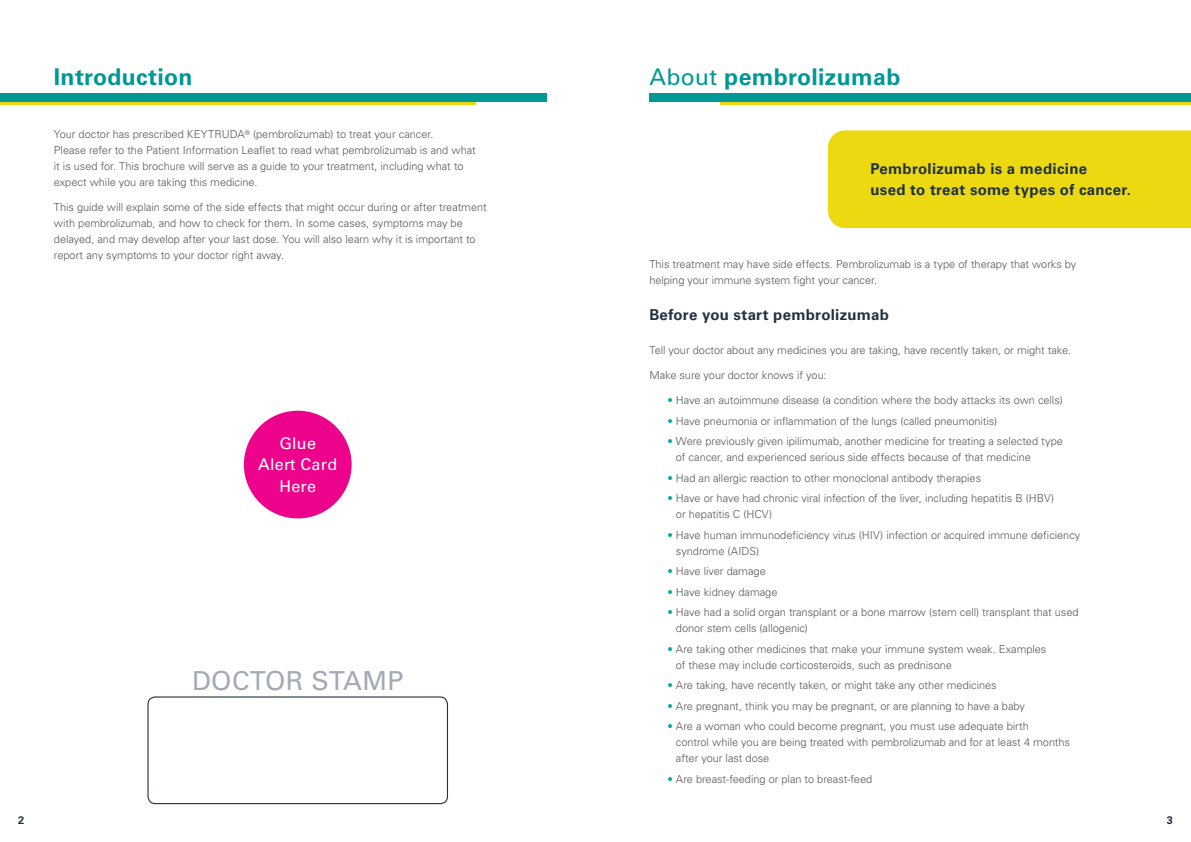
<style>
.page{position:relative;width:1191px;height:842px;background:#fff}
.page>*{position:absolute;margin:0;border:0;box-sizing:border-box;transform-origin:0 0}
.List_Paragraph{font:26.1px "Univers LT Std";letter-spacing:.015em;color:#a4aab5}
.List_Paragraph-2{font:700 23px "Univers LT Std";letter-spacing:.015em;color:#009894}
.List_Paragraph-3{font:16.1px/21.2px "Univers LT Std";letter-spacing:.015em;color:#fff;text-align:center}
.List_Paragraph-4{font:700 15px/21px "Univers LT Std";letter-spacing:.02em;color:#213242}
.List_Paragraph-5{font:300 11px/16px "Univers LT Std";letter-spacing:-.005em;color:#57585a}
.t1{font:700 11px "Univers LT Std";color:#213242}
.s1{font-weight:400}
.s2{color:#00a7a5}
</style>
<div class="page">
<div style="left:0;top:94px;width:546px;height:8px;background:#009894"></div>
<div style="left:649px;top:94px;width:542px;height:8px;background:#009894"></div>
<hr style="left:0;top:102px;width:475px;height:3px;background:#ecd911">
<hr style="left:720px;top:102px;width:471px;height:3px;background:#ecd911">
<div style="left:828px;top:130px;width:363px;height:98px;background:#ecd911"></div>
<div style="left:147px;top:696px;width:301px;height:108px;border:1px solid #213242;border-radius:7px"></div>
<div style="left:244px;top:411px;width:107px;height:107px;background:#ed028c;border-radius:50%"></div>
<p class="List_Paragraph-2" style="left:54px;top:63px;width:140px">Introduction</p>
<p class="List_Paragraph-5" style="left:54px;top:126px;width:423px">Your doctor has prescribed KEYTRUDA<sup>®</sup> (pembrolizumab) to treat your cancer.<br>Please refer to the Patient Information Leaflet to read what pembrolizumab is and what it is used for. This brochure will serve as a guide to your treatment, including what to expect while you are taking this medicine.</p>
<p class="List_Paragraph-5" style="left:54px;top:199px;width:434px">This guide will explain some of the side effects that might occur during or after treatment with pembrolizumab, and how to check for them. In some cases, symptoms may be delayed, and may develop after your last dose. You will also learn why it is important to report any symptoms to your doctor right away.</p>
<p class="List_Paragraph-3" style="left:258px;top:433px;width:80px">Glue<br>Alert Card<br>Here</p>
<p class="List_Paragraph" style="left:192px;top:665px;width:213px">DOCTOR STAMP</p>
<p class="List_Paragraph-2" style="left:649px;top:63px;width:252px"><span class="s1">About</span> pembrolizumab</p>
<p class="List_Paragraph-4" style="left:870px;top:158px;width:262px">Pembrolizumab is a medicine<br>used to treat some types of cancer.</p>
<p class="List_Paragraph-5" style="left:649px;top:256px;width:428px">This treatment may have side effects. Pembrolizumab is a type of therapy that works by helping your immune system fight your cancer.</p>
<p class="List_Paragraph-4" style="left:649px;top:305px;width:241px">Before you start pembrolizumab</p>
<p class="List_Paragraph-5" style="left:649px;top:342px;width:423px">Tell your doctor about any medicines you are taking, have recently taken, or might take.</p>
<p class="List_Paragraph-5" style="left:649px;top:367px;width:179px">Make sure your doctor knows if you:</p>
<p class="List_Paragraph-5" style="left:667px;top:392px;width:397px"><span class="s2">•</span> Have an autoimmune disease (a condition where the body attacks its own cells)</p>
<p class="List_Paragraph-5" style="left:667px;top:413px;width:331px"><span class="s2">•</span> Have pneumonia or inflammation of the lungs (called pneumonitis)</p>
<p class="List_Paragraph-5" style="left:676px;top:433px;width:388px;text-indent:-9px"><span class="s2">•</span> Were previously given ipilimumab, another medicine for treating a selected type of cancer, and experienced serious side effects because of that medicine</p>
<p class="List_Paragraph-5" style="left:667px;top:470px;width:315px"><span class="s2">•</span> Had an allergic reaction to other monoclonal antibody therapies</p>
<p class="List_Paragraph-5" style="left:676px;top:490px;width:380px;text-indent:-9px"><span class="s2">•</span> Have or have had chronic viral infection of the liver, including hepatitis B (HBV) or hepatitis C (HCV)</p>
<p class="List_Paragraph-5" style="left:676px;top:527px;width:406px;text-indent:-9px"><span class="s2">•</span> Have human immunodeficiency virus (HIV) infection or acquired immune deficiency syndrome (AIDS)</p>
<p class="List_Paragraph-5" style="left:667px;top:563px;width:100px"><span class="s2">•</span> Have liver damage</p>
<p class="List_Paragraph-5" style="left:667px;top:584px;width:112px"><span class="s2">•</span> Have kidney damage</p>
<p class="List_Paragraph-5" style="left:676px;top:604px;width:404px;text-indent:-9px"><span class="s2">•</span> Have had a solid organ transplant or a bone marrow (stem cell) transplant that used donor stem cells (allogenic)</p>
<p class="List_Paragraph-5" style="left:676px;top:641px;width:372px;text-indent:-9px"><span class="s2">•</span> Are taking other medicines that make your immune system weak. Examples of these may include corticosteroids, such as prednisone</p>
<p class="List_Paragraph-5" style="left:667px;top:677px;width:331px"><span class="s2">•</span> Are taking, have recently taken, or might take any other medicines</p>
<p class="List_Paragraph-5" style="left:667px;top:698px;width:359px"><span class="s2">•</span> Are pregnant, think you may be pregnant, or are planning to have a baby</p>
<p class="List_Paragraph-5" style="left:676px;top:718px;width:396px;text-indent:-9px"><span class="s2">•</span> Are a woman who could become pregnant, you must use adequate birth<br>control while you are being treated with pembrolizumab and for at least 4 months after your last dose</p>
<p class="List_Paragraph-5" style="left:667px;top:771px;width:206px"><span class="s2">•</span> Are breast-feeding or plan to breast-feed</p>
<p class="t1" style="left:18px;top:814px;width:8px">2</p>
<p class="t1" style="left:1166px;top:814px;width:8px">3</p>
</div>
